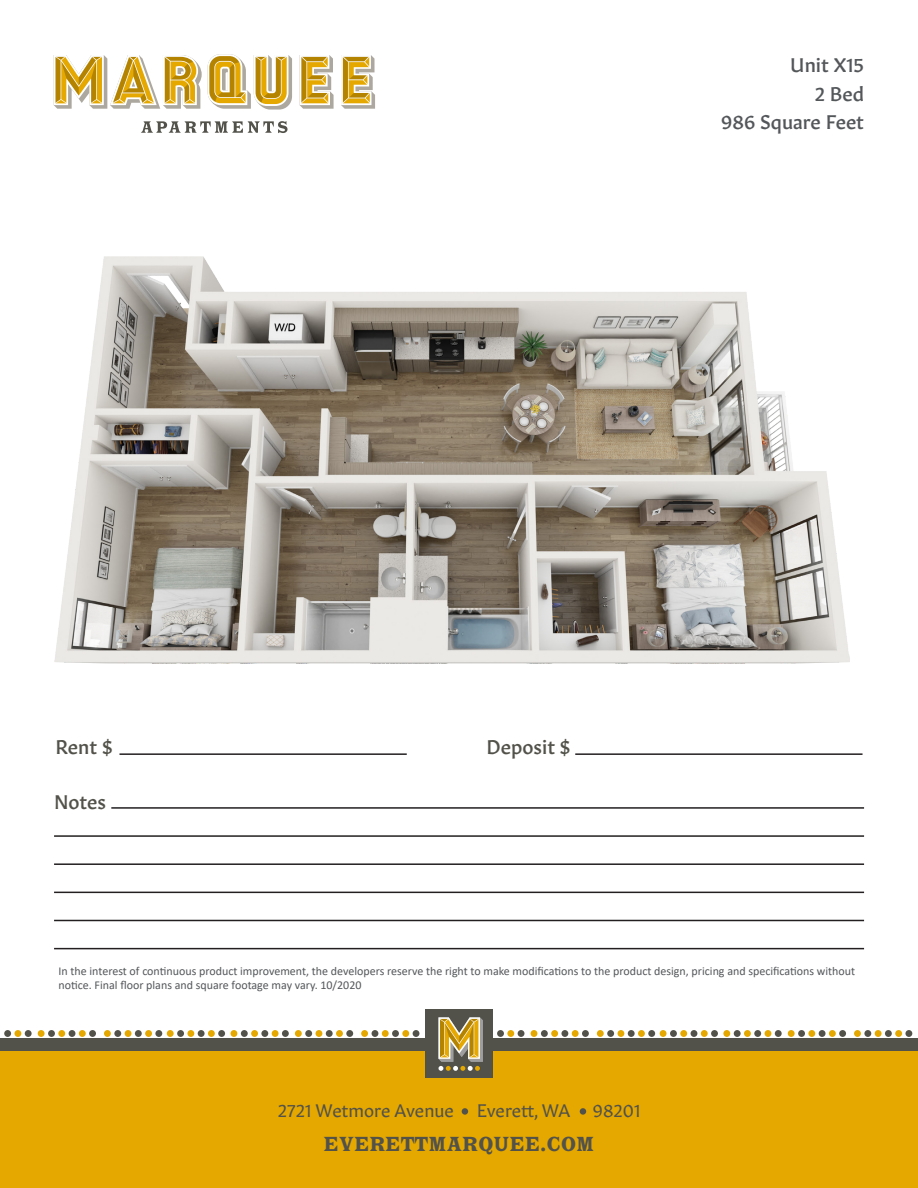
<style>
.page{position:relative;width:918px;height:1188px;background:#fff}
.page>*{position:absolute;margin:0;border:0;box-sizing:border-box;transform-origin:0 0}
.t1{font:21px "Latin CG Bold";color:#53524a}
.t2{font:19.5px "Gitan Latn Me";color:#54575a}
.t3{font:19.5px "Gitan Latn Me";color:#53524a}
.t4{font:18px "Gitan Latn";color:#53524a}
.t5{font:12px/14.4px "Calibri";color:#54575a}
</style>
<div class="page">
<svg style="left:54px;top:55px;width:148px;height:54px"></svg>
<svg style="left:208px;top:54px;width:84px;height:56px"></svg>
<svg style="left:300px;top:55px;width:34px;height:54px"></svg>
<svg style="left:341px;top:55px;width:34px;height:54px"></svg>
<svg style="left:141px;top:121px;width:147px;height:12px"></svg>
<div style="left:0;top:1051px;width:918px;height:137px;background:#e5a800"></div>
<div style="left:0;top:1038px;width:918px;height:13px;background:#53524a"></div>
<hr style="left:575px;top:753px;width:288px;height:2px;background:#231f20">
<hr style="left:119px;top:753px;width:288px;height:2px;background:#231f20">
<hr style="left:111px;top:807px;width:753px;height:2px;background:#231f20">
<hr style="left:54px;top:835px;width:810px;height:2px;background:#231f20">
<hr style="left:54px;top:863px;width:810px;height:2px;background:#231f20">
<hr style="left:54px;top:892px;width:810px;height:1px;background:#231f20">
<hr style="left:54px;top:920px;width:810px;height:1px;background:#231f20">
<hr style="left:54px;top:948px;width:810px;height:1px;background:#231f20">
<div style="left:425px;top:1009px;width:68px;height:69px;background:#53524a"></div>
<svg style="left:439px;top:1017px;width:44px;height:54px"></svg>
<div style="left:167px;top:1030px;width:7px;height:7px;background:#e5a800;border-radius:50%"></div>
<div style="left:177px;top:1030px;width:7px;height:7px;background:#53524a;border-radius:50%"></div>
<div style="left:187px;top:1030px;width:7px;height:7px;background:#e5a800;border-radius:50%"></div>
<div style="left:198px;top:1030px;width:7px;height:7px;background:#53524a;border-radius:50%"></div>
<div style="left:208px;top:1030px;width:7px;height:7px;background:#e5a800;border-radius:50%"></div>
<div style="left:218px;top:1030px;width:7px;height:7px;background:#53524a;border-radius:50%"></div>
<div style="left:231px;top:1030px;width:6px;height:7px;background:#e5a800;border-radius:50%"></div>
<div style="left:241px;top:1030px;width:7px;height:7px;background:#53524a;border-radius:50%"></div>
<div style="left:251px;top:1030px;width:7px;height:7px;background:#e5a800;border-radius:50%"></div>
<div style="left:261px;top:1030px;width:7px;height:7px;background:#53524a;border-radius:50%"></div>
<div style="left:272px;top:1030px;width:7px;height:7px;background:#e5a800;border-radius:50%"></div>
<div style="left:282px;top:1030px;width:7px;height:7px;background:#53524a;border-radius:50%"></div>
<div style="left:295px;top:1030px;width:7px;height:7px;background:#e5a800;border-radius:50%"></div>
<div style="left:305px;top:1030px;width:7px;height:7px;background:#53524a;border-radius:50%"></div>
<div style="left:316px;top:1030px;width:6px;height:7px;background:#e5a800;border-radius:50%"></div>
<div style="left:326px;top:1030px;width:7px;height:7px;background:#53524a;border-radius:50%"></div>
<div style="left:336px;top:1030px;width:7px;height:7px;background:#e5a800;border-radius:50%"></div>
<div style="left:346px;top:1030px;width:7px;height:7px;background:#53524a;border-radius:50%"></div>
<div style="left:361px;top:1030px;width:7px;height:7px;background:#e5a800;border-radius:50%"></div>
<div style="left:372px;top:1030px;width:6px;height:7px;background:#53524a;border-radius:50%"></div>
<div style="left:382px;top:1030px;width:7px;height:7px;background:#e5a800;border-radius:50%"></div>
<div style="left:392px;top:1030px;width:7px;height:7px;background:#53524a;border-radius:50%"></div>
<div style="left:402px;top:1030px;width:7px;height:7px;background:#e5a800;border-radius:50%"></div>
<div style="left:413px;top:1030px;width:6px;height:7px;background:#53524a;border-radius:50%"></div>
<div style="left:4px;top:1030px;width:7px;height:7px;background:#53524a;border-radius:50%"></div>
<div style="left:14px;top:1030px;width:7px;height:7px;background:#e5a800;border-radius:50%"></div>
<div style="left:25px;top:1030px;width:7px;height:7px;background:#53524a;border-radius:50%"></div>
<div style="left:38px;top:1030px;width:7px;height:7px;background:#e5a800;border-radius:50%"></div>
<div style="left:48px;top:1030px;width:7px;height:7px;background:#53524a;border-radius:50%"></div>
<div style="left:58px;top:1030px;width:7px;height:7px;background:#e5a800;border-radius:50%"></div>
<div style="left:69px;top:1030px;width:6px;height:7px;background:#53524a;border-radius:50%"></div>
<div style="left:79px;top:1030px;width:7px;height:7px;background:#e5a800;border-radius:50%"></div>
<div style="left:89px;top:1030px;width:7px;height:7px;background:#53524a;border-radius:50%"></div>
<div style="left:104px;top:1030px;width:7px;height:7px;background:#e5a800;border-radius:50%"></div>
<div style="left:114px;top:1030px;width:7px;height:7px;background:#53524a;border-radius:50%"></div>
<div style="left:125px;top:1030px;width:6px;height:7px;background:#e5a800;border-radius:50%"></div>
<div style="left:135px;top:1030px;width:7px;height:7px;background:#53524a;border-radius:50%"></div>
<div style="left:145px;top:1030px;width:7px;height:7px;background:#e5a800;border-radius:50%"></div>
<div style="left:155px;top:1030px;width:7px;height:7px;background:#53524a;border-radius:50%"></div>
<div style="left:660px;top:1030px;width:7px;height:7px;background:#e5a800;border-radius:50%"></div>
<div style="left:670px;top:1030px;width:7px;height:7px;background:#53524a;border-radius:50%"></div>
<div style="left:680px;top:1030px;width:7px;height:7px;background:#e5a800;border-radius:50%"></div>
<div style="left:691px;top:1030px;width:6px;height:7px;background:#53524a;border-radius:50%"></div>
<div style="left:701px;top:1030px;width:7px;height:7px;background:#e5a800;border-radius:50%"></div>
<div style="left:711px;top:1030px;width:7px;height:7px;background:#53524a;border-radius:50%"></div>
<div style="left:723px;top:1030px;width:7px;height:7px;background:#e5a800;border-radius:50%"></div>
<div style="left:734px;top:1030px;width:7px;height:7px;background:#53524a;border-radius:50%"></div>
<div style="left:744px;top:1030px;width:7px;height:7px;background:#e5a800;border-radius:50%"></div>
<div style="left:754px;top:1030px;width:7px;height:7px;background:#53524a;border-radius:50%"></div>
<div style="left:765px;top:1030px;width:6px;height:7px;background:#e5a800;border-radius:50%"></div>
<div style="left:775px;top:1030px;width:7px;height:7px;background:#53524a;border-radius:50%"></div>
<div style="left:788px;top:1030px;width:7px;height:7px;background:#e5a800;border-radius:50%"></div>
<div style="left:798px;top:1030px;width:7px;height:7px;background:#53524a;border-radius:50%"></div>
<div style="left:808px;top:1030px;width:7px;height:7px;background:#e5a800;border-radius:50%"></div>
<div style="left:819px;top:1030px;width:7px;height:7px;background:#53524a;border-radius:50%"></div>
<div style="left:829px;top:1030px;width:7px;height:7px;background:#e5a800;border-radius:50%"></div>
<div style="left:839px;top:1030px;width:7px;height:7px;background:#53524a;border-radius:50%"></div>
<div style="left:854px;top:1030px;width:7px;height:7px;background:#e5a800;border-radius:50%"></div>
<div style="left:864px;top:1030px;width:7px;height:7px;background:#53524a;border-radius:50%"></div>
<div style="left:875px;top:1030px;width:7px;height:7px;background:#e5a800;border-radius:50%"></div>
<div style="left:885px;top:1030px;width:7px;height:7px;background:#53524a;border-radius:50%"></div>
<div style="left:895px;top:1030px;width:7px;height:7px;background:#e5a800;border-radius:50%"></div>
<div style="left:905px;top:1030px;width:7px;height:7px;background:#53524a;border-radius:50%"></div>
<div style="left:497px;top:1030px;width:7px;height:7px;background:#53524a;border-radius:50%"></div>
<div style="left:507px;top:1030px;width:7px;height:7px;background:#e5a800;border-radius:50%"></div>
<div style="left:518px;top:1030px;width:6px;height:7px;background:#53524a;border-radius:50%"></div>
<div style="left:531px;top:1030px;width:6px;height:7px;background:#e5a800;border-radius:50%"></div>
<div style="left:541px;top:1030px;width:7px;height:7px;background:#53524a;border-radius:50%"></div>
<div style="left:551px;top:1030px;width:7px;height:7px;background:#e5a800;border-radius:50%"></div>
<div style="left:561px;top:1030px;width:7px;height:7px;background:#53524a;border-radius:50%"></div>
<div style="left:572px;top:1030px;width:7px;height:7px;background:#e5a800;border-radius:50%"></div>
<div style="left:582px;top:1030px;width:7px;height:7px;background:#53524a;border-radius:50%"></div>
<div style="left:597px;top:1030px;width:7px;height:7px;background:#e5a800;border-radius:50%"></div>
<div style="left:607px;top:1030px;width:7px;height:7px;background:#53524a;border-radius:50%"></div>
<div style="left:617px;top:1030px;width:7px;height:7px;background:#e5a800;border-radius:50%"></div>
<div style="left:628px;top:1030px;width:7px;height:7px;background:#53524a;border-radius:50%"></div>
<div style="left:638px;top:1030px;width:7px;height:7px;background:#e5a800;border-radius:50%"></div>
<div style="left:648px;top:1030px;width:7px;height:7px;background:#53524a;border-radius:50%"></div>
<img style="left:54px;top:257px;width:796px;height:407px">
<div style="left:462px;top:1108px;width:6px;height:7px;background:#53524a;border-radius:50%"></div>
<div style="left:580px;top:1108px;width:6px;height:7px;background:#53524a;border-radius:50%"></div>
<p class="t2" style="left:790px;top:49px;width:75px">Unit X15</p>
<p class="t2" style="left:815px;top:77px;width:51px">2 Bed</p>
<p class="t2" style="left:721px;top:106px;width:144px">986 Square Feet</p>
<p class="t3" style="left:56px;top:730px;width:59px">Rent $</p>
<p class="t3" style="left:487px;top:731px;width:85px">Deposit $</p>
<p class="t3" style="left:54px;top:785px;width:54px">Notes</p>
<p class="t5" style="left:58px;top:963px;width:798px">In the interest of continuous product improvement, the developers reserve the right to make modifications to the product design, pricing and specifications without notice. Final floor plans and square footage may vary. 10/2020</p>
<p class="t4" style="left:278px;top:1095px;width:178px">2721 Wetmore Avenue</p>
<p class="t4" style="left:477px;top:1095px;width:165px">Everett, WA 98201</p>
<p class="t1" style="left:324px;top:1132px;width:272px">EVERETTMARQUEE.COM</p>
</div>
